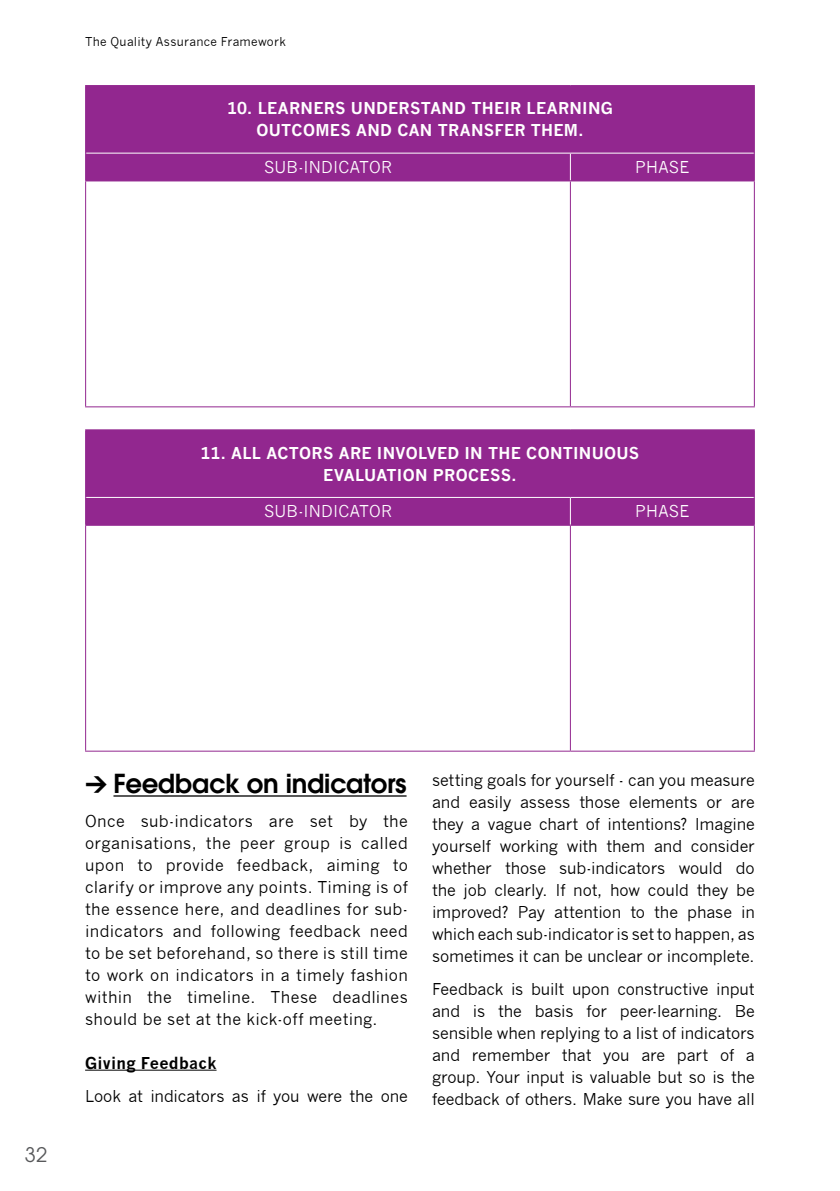
<style>
.page{position:relative;width:840px;height:1191px;background:#fff}
.page>*{position:absolute;margin:0;border:0;box-sizing:border-box;transform-origin:0 0}
.t1{font:600 26px "ITC Avant Garde Pro";letter-spacing:-.01em;color:#000}
.t2{font:20px "ITC Avant Garde Pro";color:#58595b}
.t3{font:16px/22px "News Gothic";letter-spacing:-.005em;color:#000;text-align:justify}
.t4{font:700 16px "News Gothic";letter-spacing:.015em;color:#fff}
.t5{font:16px "News Gothic";color:#fff}
.t6{font:700 16px "News Gothic";letter-spacing:.02em;color:#000}
.t7{font:12px "News Gothic";letter-spacing:.025em;color:#000}
.s1{font-family:"DIN";font-weight:900;font-size:22px}
</style>
<div class="page">
<div style="left:86px;top:86px;width:667px;height:94px;background:#92278f"></div>
<svg style="left:569px;top:154px;width:1px;height:26px"></svg>
<hr style="left:86px;top:153px;width:484px;height:1px;background:#fff">
<hr style="left:570px;top:153px;width:183px;height:1px;background:#fff">
<hr style="left:85px;top:85px;width:485px;height:1px;background:#92278f">
<hr style="left:85px;top:86px;width:1px;height:67px;background:#92278f">
<hr style="left:570px;top:85px;width:184px;height:1px;background:#92278f">
<hr style="left:753px;top:86px;width:1px;height:67px;background:#92278f">
<svg style="left:85px;top:153px;width:1px;height:27px"></svg>
<svg style="left:753px;top:153px;width:1px;height:27px"></svg>
<hr style="left:85px;top:180px;width:485px;height:1px;background:#92278f">
<hr style="left:570px;top:180px;width:184px;height:1px;background:#92278f">
<hr style="left:85px;top:181px;width:1px;height:225px;background:#92278f">
<hr style="left:569px;top:181px;width:1px;height:225px;background:#92278f">
<hr style="left:753px;top:181px;width:1px;height:225px;background:#92278f">
<hr style="left:85px;top:406px;width:485px;height:1px;background:#92278f">
<hr style="left:570px;top:406px;width:184px;height:1px;background:#92278f">
<div style="left:86px;top:430px;width:667px;height:95px;background:#92278f"></div>
<svg style="left:569px;top:498px;width:1px;height:27px"></svg>
<hr style="left:86px;top:497px;width:484px;height:1px;background:#fff">
<hr style="left:570px;top:497px;width:183px;height:1px;background:#fff">
<hr style="left:85px;top:429px;width:485px;height:1px;background:#92278f">
<hr style="left:85px;top:430px;width:1px;height:67px;background:#92278f">
<hr style="left:570px;top:429px;width:184px;height:1px;background:#92278f">
<hr style="left:753px;top:430px;width:1px;height:67px;background:#92278f">
<svg style="left:85px;top:497px;width:1px;height:28px"></svg>
<svg style="left:753px;top:497px;width:1px;height:28px"></svg>
<hr style="left:85px;top:525px;width:485px;height:1px;background:#92278f">
<hr style="left:570px;top:525px;width:184px;height:1px;background:#92278f">
<hr style="left:85px;top:526px;width:1px;height:224px;background:#92278f">
<hr style="left:569px;top:526px;width:1px;height:224px;background:#92278f">
<hr style="left:753px;top:526px;width:1px;height:224px;background:#92278f">
<hr style="left:85px;top:750px;width:485px;height:1px;background:#92278f">
<hr style="left:570px;top:750px;width:184px;height:1px;background:#92278f">
<hr style="left:113px;top:795px;width:293px;height:1px;background:#000">
<hr style="left:85px;top:1069px;width:131px;height:1px;background:#000">
<p class="t7" style="left:85px;top:34px;width:202px">The Quality Assurance Framework</p>
<p class="t4" style="left:227px;top:99px;width:43px">10. LEARNER</p>
<p class="t4" style="left:335px;top:99px;width:29px">S UNDER</p>
<p class="t4" style="left:410px;top:99px;width:23px">STAND</p>
<p class="t4" style="left:471px;top:99px;width:32px">THEIR</p>
<p class="t4" style="left:526px;top:99px;width:22px">LEARNING</p>
<p class="t4" style="left:256px;top:121px;width:13px">OUTCO</p>
<p class="t4" style="left:315px;top:121px;width:54px">MES AND</p>
<p class="t4" style="left:397px;top:121px;width:12px">CAN</p>
<p class="t4" style="left:437px;top:121px;width:12px">TRAN</p>
<p class="t4" style="left:483px;top:121px;width:22px">SFER</p>
<p class="t4" style="left:530px;top:121px;width:54px">THEM.</p>
<p class="t5" style="left:264px;top:158px;width:12px">sub</p>
<p class="t5" style="left:298px;top:158px;width:16px">-indicator</p>
<p class="t5" style="left:634px;top:158px;width:12px">phase</p>
<p class="t4" style="left:200px;top:443px;width:78px">11. ALL ACTOR</p>
<p class="t4" style="left:323px;top:443px;width:28px">S ARE</p>
<p class="t4" style="left:377px;top:443px;width:162px">INVOLVED IN THE CONTINUOU</p>
<p class="t4" style="left:628px;top:443px;width:12px">S</p>
<p class="t4" style="left:323px;top:465px;width:53px">EVALUATION</p>
<p class="t4" style="left:432px;top:465px;width:12px">PROCE</p>
<p class="t4" style="left:490px;top:465px;width:28px">SS.</p>
<p class="t5" style="left:264px;top:502px;width:12px">sub</p>
<p class="t5" style="left:298px;top:502px;width:16px">-indicator</p>
<p class="t5" style="left:634px;top:502px;width:12px">phase</p>
<p class="t2" style="left:25px;top:1142px;width:24px">32</p>
<h1 class="t1" style="left:85px;top:767px;width:323px"><span class="s1">&gt;</span> Feedback on indicators</h1>
<p class="t3" style="left:85px;top:810px;width:324px">Once sub-indicators are set by the organisations, the peer group is called upon to provide feedback, aiming to clarify or improve any points. Timing is of the essence here, and deadlines for sub&shy;indicators and following feedback need to be set beforehand, so there is still time to work on indicators in a timely fashion within the timeline. These deadlines should be set at the kick-off meeting.</p>
<p class="t6" style="left:85px;top:1053px;width:133px">GIVING FEEDBACK</p>
<p class="t3" style="left:85px;top:1085px;width:324px">Look at indicators as if you were the one</p>
<p class="t3" style="left:432px;top:769px;width:324px">setting goals for yourself - can you measure and easily assess those elements or are they a vague chart of intentions? Imagine yourself working with them and consider whether those sub-indicators would do the job clearly. If not, how could they be improved? Pay attention to the phase in which each sub-indicator is set to happen, as sometimes it can be unclear or incomplete.</p>
<p class="t3" style="left:432px;top:978px;width:324px">Feedback is built upon constructive input and is the basis for peer-learning. Be sensible when replying to a list of indicators and remember that you are part of a group. Your input is valuable but so is the feedback of others. Make sure you have all</p>
</div>
